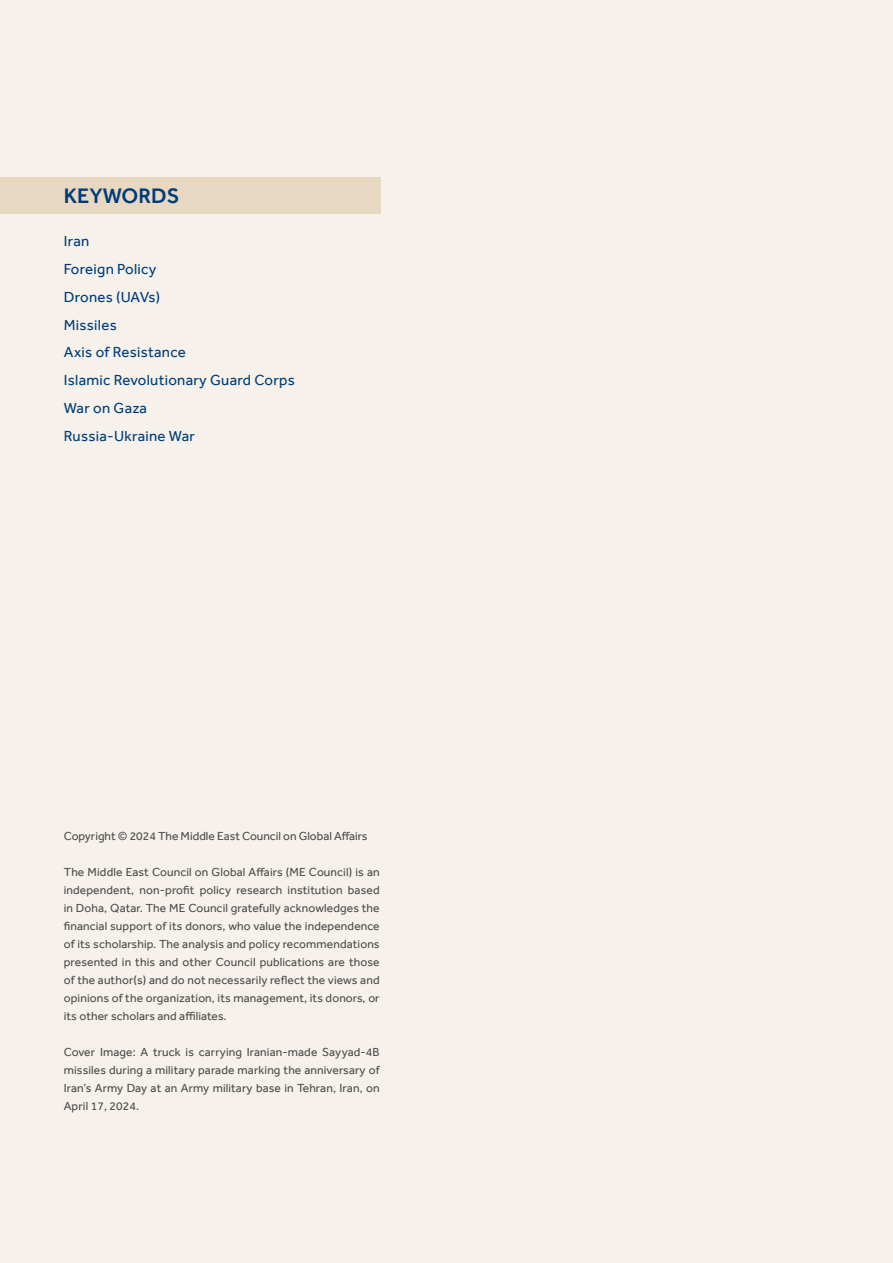
<style>
.page{position:relative;width:893px;height:1263px;background:#f6f2eb}
.page>*{position:absolute;margin:0;border:0;box-sizing:border-box;transform-origin:0 0}
.t1{font:500 21.6px "Effra";color:#003d78}
.t2{font:15px "Effra";letter-spacing:.02em;color:#003d78}
.t3{font:12px/18px "Effra";letter-spacing:.01em;color:#4b4c4d;text-align:justify}
</style>
<div class="page">
<div style="left:0;top:178px;width:381px;height:36px;background:#e8d8c2"></div>
<p class="t1" style="left:64px;top:183px;width:117px">KEYWORDS</p>
<p class="t2" style="left:64px;top:232px;width:27px">Iran</p>
<p class="t2" style="left:64px;top:260px;width:94px">Foreign Policy</p>
<p class="t2" style="left:64px;top:288px;width:98px">Drones (UAVs)</p>
<p class="t2" style="left:64px;top:316px;width:55px">Missiles</p>
<p class="t2" style="left:64px;top:343px;width:123px">Axis of Resistance</p>
<p class="t2" style="left:64px;top:371px;width:233px">Islamic Revolutionary Guard Corps</p>
<p class="t2" style="left:64px;top:399px;width:85px">War on Gaza</p>
<p class="t2" style="left:64px;top:427px;width:133px">Russia-Ukraine War</p>
<p class="t3" style="left:64px;top:827px;width:305px">Copyright © 2024 The Middle East Council on Global Affairs</p>
<p class="t3" style="left:64px;top:863px;width:317px">The Middle East Council on Global Affairs (ME Council) is an independent, non-profit policy research institution based in Doha, Qatar. The ME Council gratefully acknowledges the financial support of its donors, who value the independence of its scholarship. The analysis and policy recommendations presented in this and other Council publications are those of the author(s) and do not necessarily reflect the views and opinions of the organization, its management, its donors, or its other scholars and affiliates.</p>
<p class="t3" style="left:64px;top:1043px;width:317px">Cover Image: A truck is carrying Iranian-made Sayyad-4B missiles during a military parade marking the anniversary of Iran’s Army Day at an Army military base in Tehran, Iran, on April 17, 2024.</p>
</div>
